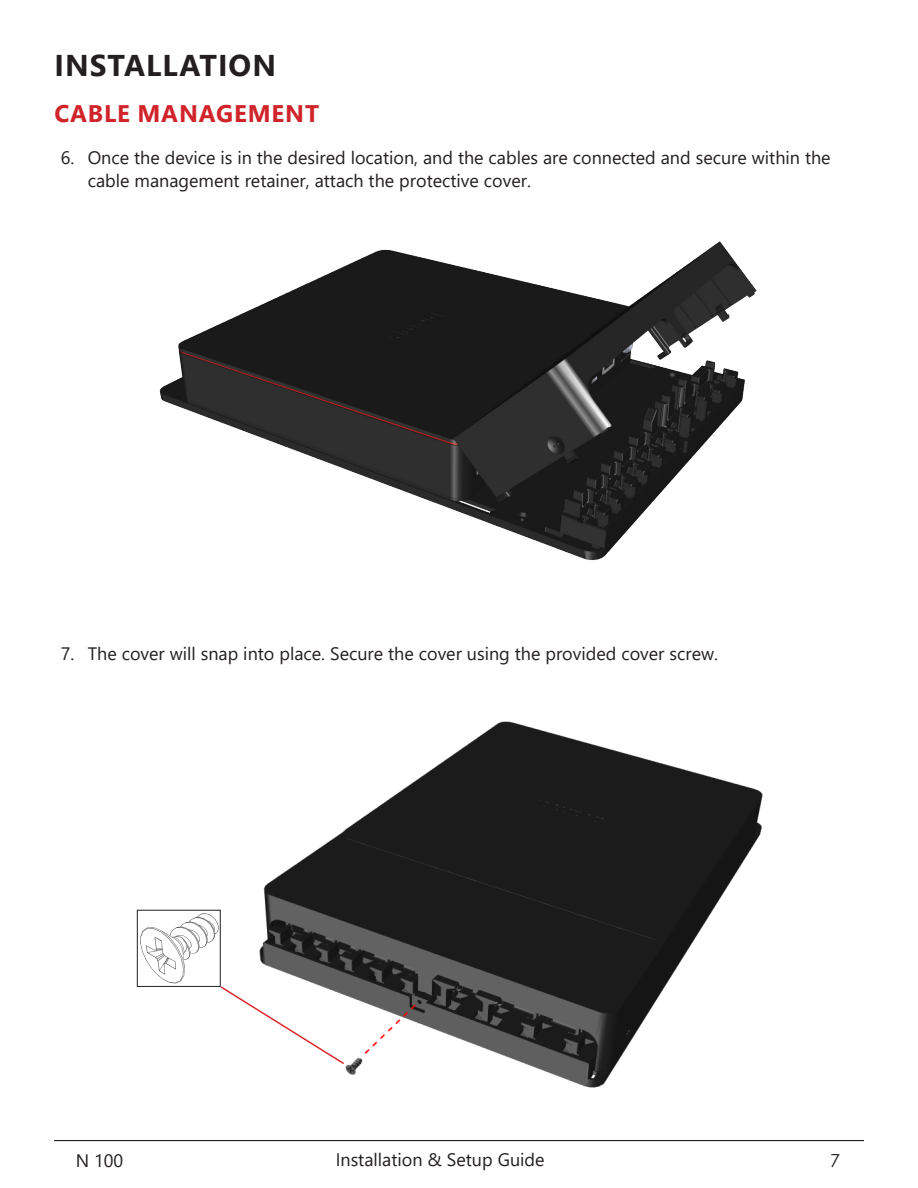
<style>
.page{position:relative;width:918px;height:1188px;background:#fff}
.page>*{position:absolute;margin:0;border:0;box-sizing:border-box;transform-origin:0 0}
.Heading__2__20pt_Bold{font:700 30px "Segoe UI";letter-spacing:.035em;color:#231f20}
.Heading__3__16pt_Bold{font:700 24px "Segoe UI";letter-spacing:.035em;color:#d1232a}
.t1{font:18px/22.5px "Segoe UI";color:#231f20}
.t2{font:18px "Century Gothic";color:#231f20}
</style>
<div class="page">
<hr style="left:54px;top:1140px;width:810px;height:1px;background:#231f20">
<img style="left:159px;top:241px;width:598px;height:320px">
<img style="left:259px;top:721px;width:504px;height:367px">
<svg style="left:220px;top:985px;width:126px;height:81px"></svg>
<img style="left:139px;top:909px;width:80px;height:75px">
<div style="left:137px;top:910px;width:83px;height:77px;border:1px solid #231f20"></div>
<p class="Heading__2__20pt_Bold" style="left:55px;top:37px;width:223px">INSTALLATION</p>
<p class="Heading__3__16pt_Bold" style="left:54px;top:91px;width:266px">CABLE MANAGEMENT</p>
<p class="t1" style="left:88px;top:145px;width:744px;text-indent:-27px">6. Once the device is in the desired location, and the cables are connected and secure within the cable management retainer, attach the protective cover.</p>
<p class="t1" style="left:61px;top:641px;width:659px">7. The cover will snap into place. Secure the cover using the provided cover screw.</p>
<p class="t1" style="left:76px;top:1147px;width:49px">N 100</p>
<p class="t1" style="left:336px;top:1147px;width:210px">Installation &amp; Setup Guide</p>
<p class="t2" style="left:830px;top:1148px;width:11px">7</p>
</div>
